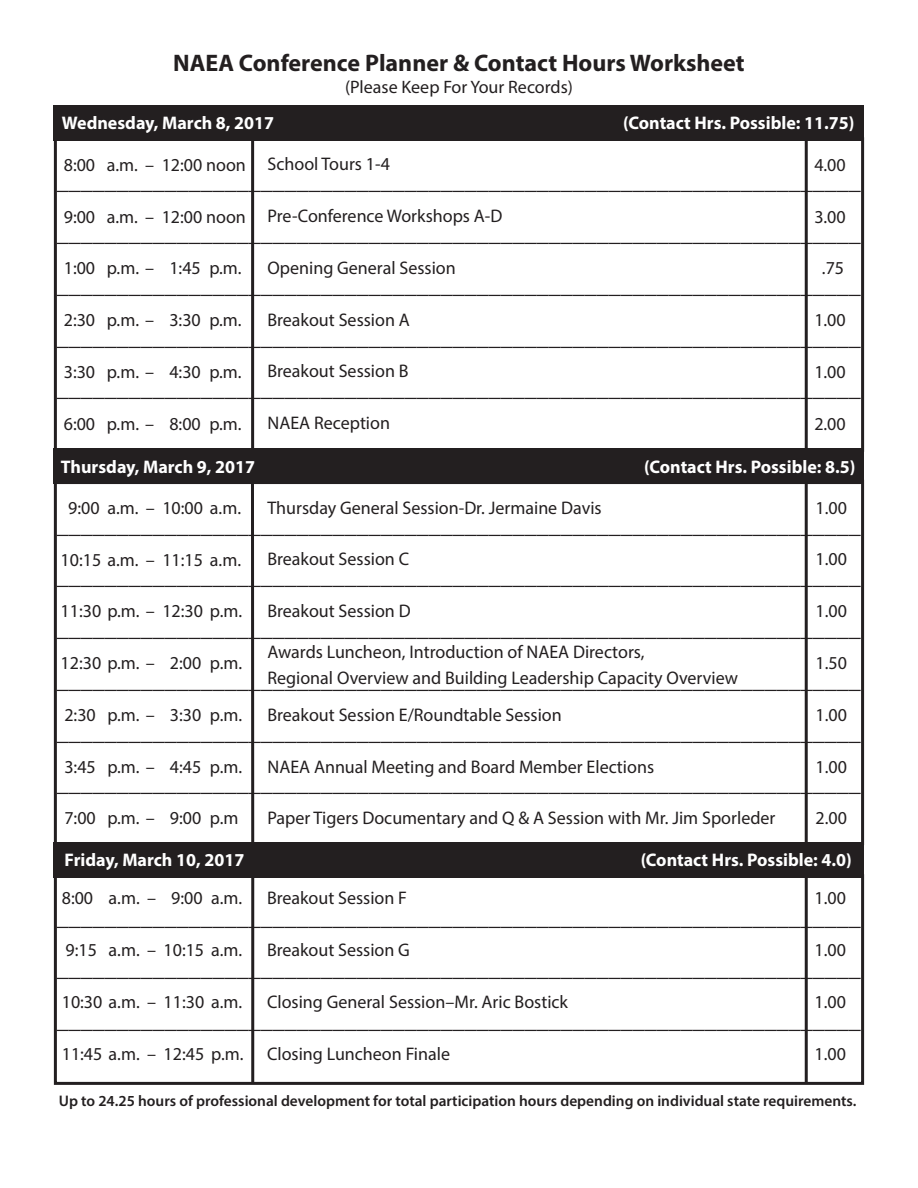
<style>
.page{position:relative;width:918px;height:1188px;background:#fff}
.page>*{position:absolute;margin:0;border:0;box-sizing:border-box;transform-origin:0 0}
.t1{font:24.3px/51.8px "Myriad Pro";color:#231f20;text-align:justify}
.t2{font:700 24px "Myriad Pro";color:#231f20}
.t3{font:18.3px/26px "Myriad Pro";color:#231f20}
.t4{font:700 18.3px "Myriad Pro";color:#fff}
.t5{font:18px "Myriad Pro";color:#231f20}
.t6{font:600 15.3px "Myriad Pro";color:#231f20}
</style>
<div class="page">
<hr style="left:251px;top:139px;width:3px;height:311px;background:#231f20">
<hr style="left:805px;top:139px;width:3px;height:311px;background:#231f20">
<div style="left:54px;top:105px;width:810px;height:36px;background:#231f20"></div>
<hr style="left:251px;top:482px;width:3px;height:362px;background:#231f20">
<hr style="left:805px;top:482px;width:3px;height:362px;background:#231f20">
<div style="left:54px;top:449px;width:810px;height:35px;background:#231f20"></div>
<div style="left:54px;top:874px;width:810px;height:211px;border:3px solid #231f20"></div>
<hr style="left:251px;top:876px;width:3px;height:207px;background:#231f20">
<hr style="left:805px;top:876px;width:3px;height:207px;background:#231f20">
<div style="left:54px;top:842px;width:810px;height:35px;background:#231f20"></div>
<p class="t2" style="left:173px;top:47px;width:573px">NAEA Conference Planner &amp; Contact Hours Worksheet</p>
<p class="t5" style="left:345px;top:76px;width:229px">(Please Keep For Your Records)</p>
<p class="t4" style="left:62px;top:111px;width:214px">Wednesday, March 8, 2017</p>
<p class="t4" style="left:623px;top:111px;width:233px">(Contact Hrs. Possible: 11.75)</p>
<p class="t3" style="left:268px;top:151px;width:124px">School Tours 1-4</p>
<p class="t3" style="left:268px;top:203px;width:236px">Pre-Conference Workshops A-D</p>
<p class="t3" style="left:268px;top:254px;width:190px">Opening General Session</p>
<p class="t3" style="left:268px;top:306px;width:144px">Breakout Session A</p>
<p class="t3" style="left:268px;top:358px;width:143px">Breakout Session B</p>
<p class="t3" style="left:268px;top:410px;width:124px">NAEA Reception</p>
<p class="t3" style="left:814px;top:151px;width:33px">4.00</p>
<p class="t3" style="left:814px;top:203px;width:33px">3.00</p>
<p class="t3" style="left:822px;top:255px;width:24px">.75</p>
<p class="t3" style="left:814px;top:307px;width:33px">1.00</p>
<p class="t3" style="left:814px;top:358px;width:33px">1.00</p>
<p class="t3" style="left:814px;top:410px;width:33px">2.00</p>
<p class="t3" style="left:64px;top:151px;width:184px">8:00 a.m. – 12:00 noon</p>
<p class="t3" style="left:64px;top:203px;width:184px">9:00 a.m. – 12:00 noon</p>
<p class="t3" style="left:64px;top:255px;width:179px">1:00 p.m. – 1:45 p.m.</p>
<p class="t3" style="left:64px;top:307px;width:179px">2:30 p.m. – 3:30 p.m.</p>
<p class="t3" style="left:64px;top:358px;width:179px">3:30 p.m. – 4:30 p.m.</p>
<p class="t3" style="left:64px;top:410px;width:179px">6:00 p.m. – 8:00 p.m.</p>
<p class="t1" style="left:57px;top:155px;width:805px">___________________________________________________________________ ___________________________________________________________________ ___________________________________________________________________ ___________________________________________________________________ ___________________________________________________________________</p>
<p class="t4" style="left:61px;top:455px;width:196px">Thursday, March 9, 2017</p>
<p class="t4" style="left:644px;top:455px;width:213px">(Contact Hrs. Possible: 8.5)</p>
<p class="t3" style="left:267px;top:494px;width:336px">Thursday General Session-Dr. Jermaine Davis</p>
<p class="t3" style="left:267px;top:546px;width:143px">Breakout Session C</p>
<p class="t3" style="left:267px;top:598px;width:145px">Breakout Session D</p>
<p class="t3" style="left:816px;top:494px;width:33px">1.00</p>
<p class="t3" style="left:816px;top:546px;width:33px">1.00</p>
<p class="t3" style="left:816px;top:598px;width:33px">1.00</p>
<p class="t3" style="left:816px;top:650px;width:33px">1.50</p>
<p class="t3" style="left:816px;top:701px;width:33px">1.00</p>
<p class="t3" style="left:816px;top:753px;width:33px">1.00</p>
<p class="t3" style="left:816px;top:805px;width:33px">2.00</p>
<p class="t3" style="left:68px;top:494px;width:174px">9:00 a.m. – 10:00 a.m.</p>
<p class="t3" style="left:61px;top:546px;width:182px">10:15 a.m. – 11:15 a.m.</p>
<p class="t3" style="left:61px;top:598px;width:183px">11:30 p.m. – 12:30 p.m.</p>
<p class="t3" style="left:61px;top:650px;width:183px">12:30 p.m. – 2:00 p.m.</p>
<p class="t3" style="left:64px;top:701px;width:179px">2:30 p.m. – 3:30 p.m.</p>
<p class="t3" style="left:64px;top:753px;width:179px">3:45 p.m. – 4:45 p.m.</p>
<p class="t3" style="left:64px;top:805px;width:176px">7:00 p.m. – 9:00 p.m</p>
<p class="t1" style="left:57px;top:498px;width:805px">___________________________________________________________________ ___________________________________________________________________ ___________________________________________________________________ ___________________________________________________________________ ___________________________________________________________________ ___________________________________________________________________</p>
<p class="t3" style="left:268px;top:639px;width:472px">Awards Luncheon, Introduction of NAEA Directors,<br>Regional Overview and Building Leadership Capacity Overview</p>
<p class="t3" style="left:268px;top:701px;width:296px">Breakout Session E/Roundtable Session</p>
<p class="t3" style="left:268px;top:753px;width:388px">NAEA Annual Meeting and Board Member Elections</p>
<p class="t3" style="left:268px;top:805px;width:509px">Paper Tigers Documentary and Q &amp; A Session with Mr. Jim Sporleder</p>
<p class="t4" style="left:65px;top:848px;width:181px">Friday, March 10, 2017</p>
<p class="t4" style="left:641px;top:848px;width:213px">(Contact Hrs. Possible: 4.0)</p>
<p class="t3" style="left:267px;top:885px;width:142px">Breakout Session F</p>
<p class="t3" style="left:267px;top:937px;width:144px">Breakout Session G</p>
<p class="t3" style="left:267px;top:988px;width:303px">Closing General Session–Mr. Aric Bostick</p>
<p class="t3" style="left:267px;top:1040px;width:185px">Closing Luncheon Finale</p>
<p class="t3" style="left:815px;top:885px;width:33px">1.00</p>
<p class="t3" style="left:815px;top:937px;width:33px">1.00</p>
<p class="t3" style="left:815px;top:988px;width:33px">1.00</p>
<p class="t3" style="left:815px;top:1040px;width:33px">1.00</p>
<p class="t3" style="left:62px;top:885px;width:182px">8:00 a.m. – 9:00 a.m.</p>
<p class="t3" style="left:66px;top:937px;width:178px">9:15 a.m. – 10:15 a.m.</p>
<p class="t3" style="left:62px;top:988px;width:182px">10:30 a.m. – 11:30 a.m.</p>
<p class="t3" style="left:62px;top:1040px;width:183px">11:45 a.m. – 12:45 p.m.</p>
<p class="t1" style="left:57px;top:890px;width:805px">___________________________________________________________________ ___________________________________________________________________ ___________________________________________________________________</p>
<p class="t6" style="left:59px;top:1092px;width:799px">Up to 24.25 hours of professional development for total participation hours depending on individual state requirements.</p>
</div>
